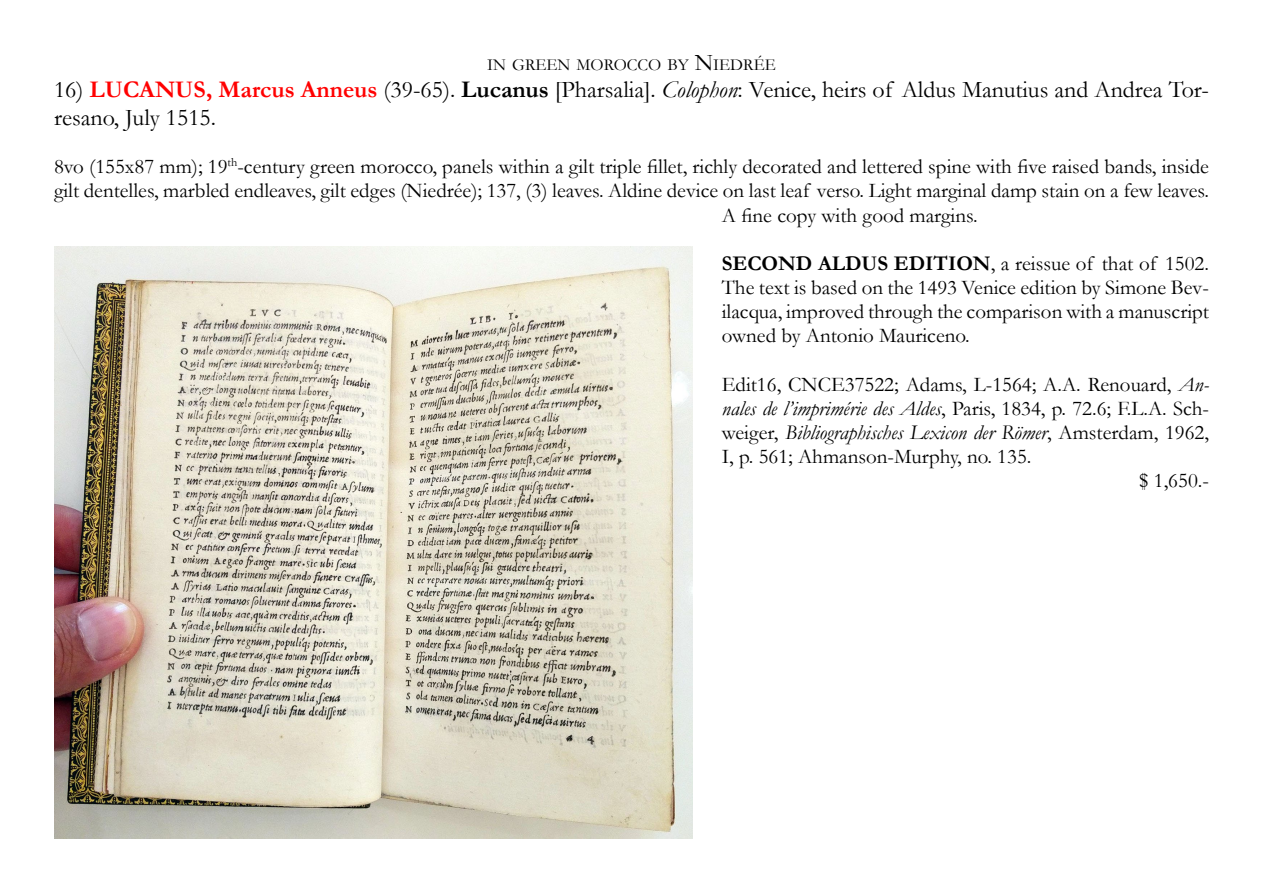
<style>
.page{position:relative;width:1263px;height:893px;background:#fff}
.page>*{position:absolute;margin:0;border:0;box-sizing:border-box;transform-origin:0 0}
.t1{font:24px/27.6px "Garamond";color:#000}
.t2{font:21px/24.2px "Garamond";color:#000;text-align:justify}
.t3{font:italic 21px "Garamond";color:#000}
.t4{font:16.8px "Garamond";color:#000}
.s1{font-size:24px}
.s2{font-weight:700;color:#f00}
.s3{font-weight:700}
.s4{font-style:italic}
.s5{font-style:normal}
</style>
<div class="page">
<img style="left:54px;top:246px;width:638px;height:593px">
<p class="t4" style="left:487px;top:54px;width:290px">IN GREEN MOROCCO BY <span class="s1">N</span>IEDRÉE</p>
<p class="t1" style="left:54px;top:76px;width:1156px">16) <span class="s2">LUCANUS, Marcus Anneus</span> (39-65). <span class="s3">Lucanus</span> [Pharsalia]. <span class="s4">Colophon</span>: Venice, heirs of Aldus Manutius and Andrea Tor&shy;resano, July 1515.</p>
<p class="t2" style="left:54px;top:154px;width:1156px">8vo (155x87 mm); 19<sup>th</sup>-century green morocco, panels within a gilt triple fillet, richly decorated and lettered spine with five raised bands, inside</p>
<p class="t2" style="left:54px;top:178px;width:1156px">gilt dentelles, marbled endleaves, gilt edges (Niedrée); 137, (3) leaves. Aldine device on last leaf verso. Light marginal damp stain on a few leaves.</p>
<p class="t2" style="left:722px;top:203px;width:257px">A fine copy with good margins.</p>
<p class="t2" style="left:722px;top:251px;width:489px"><span class="s3">SECOND ALDUS EDITION</span>, a reissue of that of 1502.<br>The text is based on the 1493 Venice edition by Simone Bev&shy;ilacqua, improved through the comparison with a manuscript owned by Antonio Mauriceno.</p>
<p class="t2" style="left:722px;top:372px;width:489px">Edit16, CNCE37522; Adams, L-1564; A.A. Renouard, <span class="s4">An-</span></p>
<p class="t2" style="left:722px;top:396px;width:489px"><span class="s4">nales de l’imprimérie des Aldes</span>, Paris, 1834, p. 72.6; F.L.A. Sch-</p>
<p class="t3" style="left:722px;top:420px;width:489px"><span class="s5">weiger,</span> Bibliographisches Lexicon der Römer<span class="s5">, Amsterdam, 1962,</span></p>
<p class="t2" style="left:722px;top:444px;width:311px">I, p. 561; Ahmanson-Murphy, no. 135.</p>
<p class="t2" style="left:1139px;top:468px;width:71px">$ 1,650.-</p>
</div>
